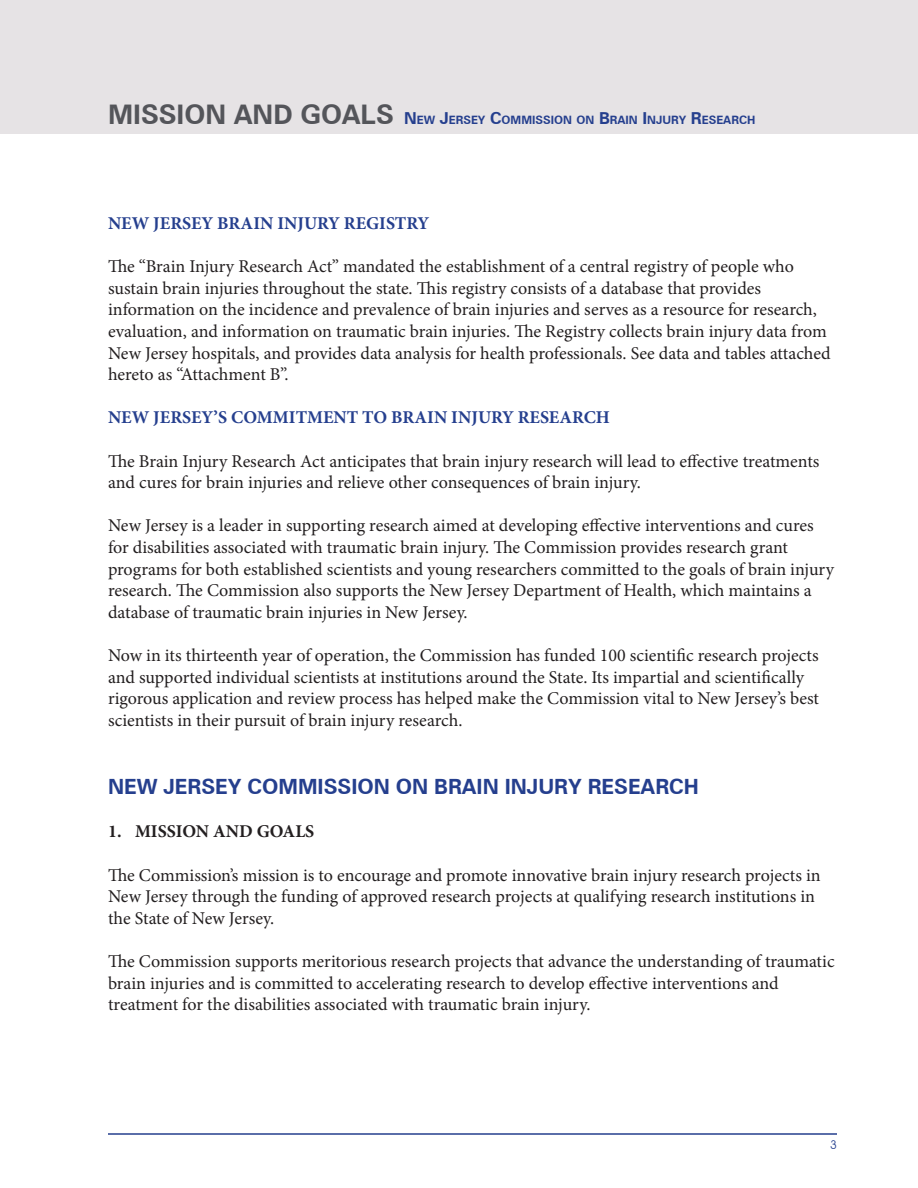
<style>
.page{position:relative;width:918px;height:1188px;background:#fff}
.page>*{position:absolute;margin:0;border:0;box-sizing:border-box;transform-origin:0 0}
.t1{font:700 21px "Zurich BT";color:#253f8e}
.t2{font:18px/21.6px "Minion Pro";color:#231f20}
.t3{font:700 18px "Minion Pro";color:#253f8e}
.t4{font:700 18px "Minion Pro";color:#231f20}
.t5{font:12px "Avant Garde IT Cby BT";color:#253f8e}
.t6{font:700 11.55px "Zurich BT";color:#253f8e}
.s1{font-size:27px;color:#54555a}
.s2{font-size:16.5px}
</style>
<div class="page">
<hr style="left:108px;top:1133px;width:729px;height:2px;background:#253f8e">
<div style="left:0;top:0;width:918px;height:134px;background:#e6e3e5"></div>
<p class="t6" style="left:108px;top:113px;width:649px"><span class="s1">MISSION AND GOALS</span> <span class="s2">N</span>EW <span class="s2">J</span>ERSEY <span class="s2">C</span>OMMISSION ON <span class="s2">B</span>RAIN <span class="s2">I</span> NJURY <span class="s2">R</span>ESEARCH</p>
<p class="t3" style="left:108px;top:211px;width:323px">NEW JERSEY BRAIN INJURY REGISTRY</p>
<p class="t2" style="left:108px;top:256px;width:687px">The “Brain Injury Research Act” mandated the establishment of a central registry of people who</p>
<p class="t2" style="left:108px;top:277px;width:655px">sustain brain injuries throughout the state. This registry consists of a database that provides</p>
<p class="t2" style="left:108px;top:299px;width:724px">information on the incidence and prevalence of brain injuries and serves as a resource for research, evaluation, and information on traumatic brain injuries. The Registry collects brain injury data from New Jersey hospitals, and provides data analysis for health professionals. See data and tables attached hereto as “Attachment B”.</p>
<p class="t3" style="left:108px;top:405px;width:503px">NEW JERSEY’S COMMITMENT TO BRAIN INJURY RESEARCH</p>
<p class="t2" style="left:108px;top:450px;width:713px">The Brain Injury Research Act anticipates that brain injury research will lead to effective treatments and cures for brain injuries and relieve other consequences of brain injury.</p>
<p class="t2" style="left:108px;top:515px;width:707px">New Jersey is a leader in supporting research aimed at developing effective interventions and cures for disabilities associated with traumatic brain injury. The Commission provides research grant</p>
<p class="t2" style="left:108px;top:558px;width:728px">programs for both established scientists and young researchers committed to the goals of brain injury research. The Commission also supports the New Jersey Department of Health, which maintains a database of traumatic brain injuries in New Jersey.</p>
<p class="t2" style="left:108px;top:645px;width:713px">Now in its thirteenth year of operation, the Commission has funded 100 scientific research projects and supported individual scientists at institutions around the State. Its impartial and scientifically rigorous application and review process has helped make the Commission vital to New Jersey’s best scientists in their pursuit of brain injury research.</p>
<p class="t1" style="left:108px;top:774px;width:592px">NEW JERSEY COMMISSION ON BRAIN INJURY RESEARCH</p>
<p class="t4" style="left:108px;top:819px;width:208px">1. MISSION AND GOALS</p>
<p class="t2" style="left:108px;top:864px;width:714px">The Commission’s mission is to encourage and promote innovative brain injury research projects in<br>New Jersey through the funding of approved research projects at qualifying research institutions in the State of New Jersey.</p>
<p class="t2" style="left:108px;top:951px;width:728px">The Commission supports meritorious research projects that advance the understanding of traumatic brain injuries and is committed to accelerating research to develop effective interventions and</p>
<p class="t2" style="left:108px;top:994px;width:484px">treatment for the disabilities associated with traumatic brain injury.</p>
<p class="t5" style="left:830px;top:1138px;width:8px">3</p>
</div>
